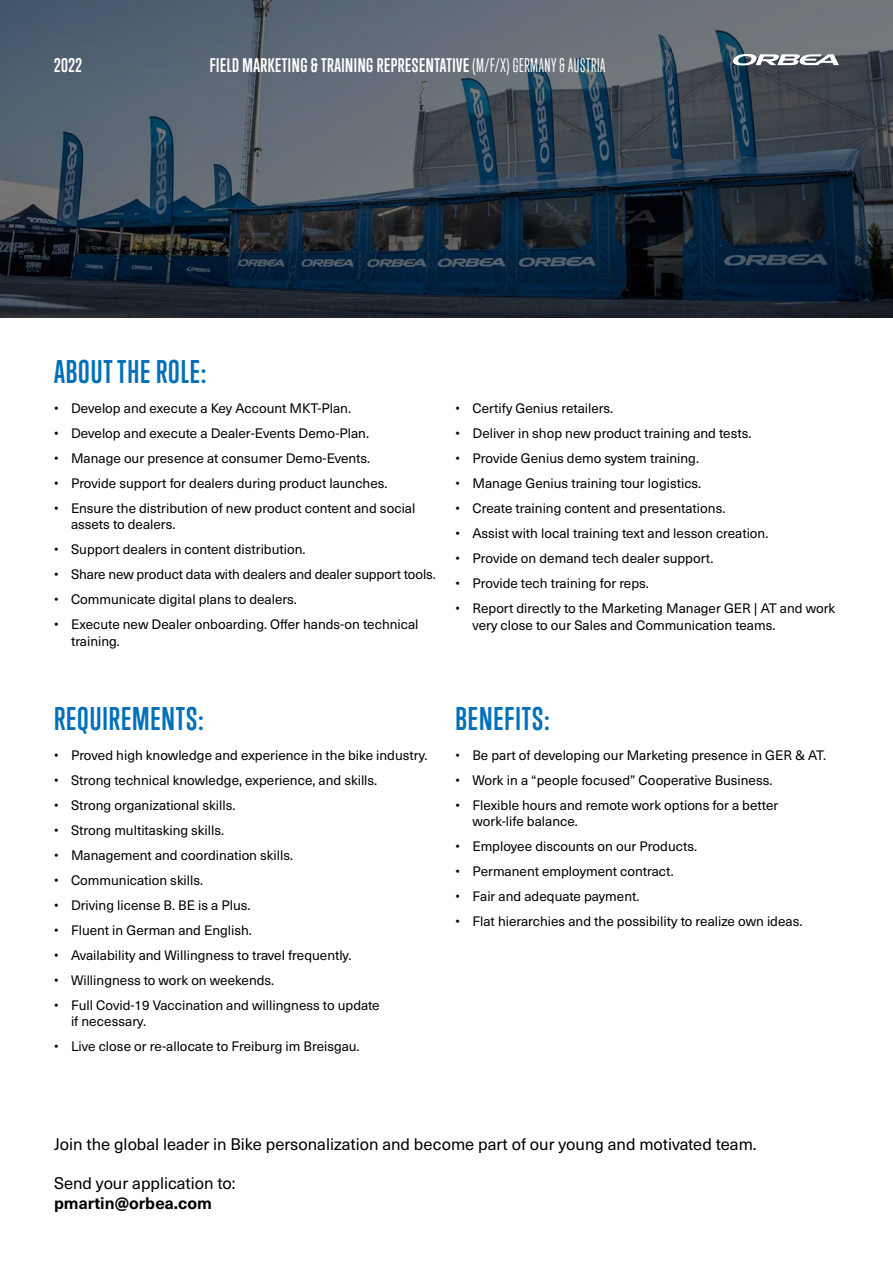
<style>
.page{position:relative;width:893px;height:1263px;background:#fff}
.page>*{position:absolute;margin:0;border:0;box-sizing:border-box;transform-origin:0 0}
.t1{font:700 30px "Trump Soft Pro";letter-spacing:.03em;color:#0070ba}
.t2{font:700 18px "Trump Gothic Pro";letter-spacing:.03em;color:#fff}
.t3{font:16.5px "Neue Haas Unica W1 G";color:#000}
.t4{font:700 16.5px "Neue Haas Unica W1 G";color:#000}
.t5{font:13.5px/16.5px "Neue Haas Unica W1 G";color:#000}
.s1{font-weight:400}
</style>
<div class="page">
<svg style="left:0;top:0;width:893px;height:317px;background:#394653"></svg>
<svg style="left:731px;top:54px;width:108px;height:11px"></svg>
<h2 class="t2" style="left:54px;top:54px;width:29px">2022</h2>
<h2 class="t2" style="left:210px;top:54px;width:397px">FIELD MARKETING &amp; TRAINING REPRESENTATIVE <span class="s1">(M/F/X) GERMANY &amp; AUSTRIA</span></h2>
<h1 class="t1" style="left:54px;top:354px;width:154px">ABOUT THE ROLE:</h1>
<p class="t5" style="left:54px;top:399px;width:299px">• Develop and execute a Key Account MKT-Plan.</p>
<p class="t5" style="left:54px;top:424px;width:317px">• Develop and execute a Dealer-Events Demo-Plan.</p>
<p class="t5" style="left:54px;top:449px;width:318px">• Manage our presence at consumer Demo-Events.</p>
<p class="t5" style="left:54px;top:474px;width:335px">• Provide support for dealers during product launches.</p>
<p class="t5" style="left:71px;top:499px;width:346px;text-indent:-17px">• Ensure the distribution of new product content and social assets to dealers.</p>
<p class="t5" style="left:54px;top:540px;width:253px">• Support dealers in content distribution.</p>
<p class="t5" style="left:54px;top:565px;width:383px">• Share new product data with dealers and dealer support tools.</p>
<p class="t5" style="left:54px;top:590px;width:244px">• Communicate digital plans to dealers.</p>
<p class="t5" style="left:71px;top:615px;width:349px;text-indent:-17px">• Execute new Dealer onboarding. Offer hands-on technical training.</p>
<p class="t5" style="left:455px;top:399px;width:159px">• Certify Genius retailers.</p>
<p class="t5" style="left:455px;top:424px;width:297px">• Deliver in shop new product training and tests.</p>
<p class="t5" style="left:455px;top:449px;width:245px">• Provide Genius demo system training.</p>
<p class="t5" style="left:455px;top:474px;width:247px">• Manage Genius training tour logistics.</p>
<p class="t5" style="left:455px;top:499px;width:271px">• Create training content and presentations.</p>
<p class="t5" style="left:455px;top:524px;width:314px">• Assist with local training text and lesson creation.</p>
<p class="t5" style="left:455px;top:549px;width:259px">• Provide on demand tech dealer support.</p>
<p class="t5" style="left:455px;top:574px;width:195px">• Provide tech training for reps.</p>
<p class="t5" style="left:472px;top:599px;width:364px;text-indent:-17px">• Report directly to the Marketing Manager GER | AT and work very close to our Sales and Communication teams.</p>
<h1 class="t1" style="left:54px;top:701px;width:151px">REQUIREMENTS:</h1>
<p class="t5" style="left:54px;top:746px;width:375px">• Proved high knowledge and experience in the bike industry.</p>
<p class="t5" style="left:54px;top:771px;width:325px">• Strong technical knowledge, experience, and skills.</p>
<p class="t5" style="left:54px;top:796px;width:183px">• Strong organizational skills.</p>
<p class="t5" style="left:54px;top:821px;width:172px">• Strong multitasking skills.</p>
<p class="t5" style="left:54px;top:846px;width:241px">• Management and coordination skills.</p>
<p class="t5" style="left:54px;top:871px;width:151px">• Communication skills.</p>
<p class="t5" style="left:54px;top:896px;width:198px">• Driving license B. BE is a Plus.</p>
<p class="t5" style="left:54px;top:921px;width:199px">• Fluent in German and English.</p>
<p class="t5" style="left:54px;top:946px;width:299px">• Availability and Willingness to travel frequently.</p>
<p class="t5" style="left:54px;top:971px;width:222px">• Willingness to work on weekends.</p>
<p class="t5" style="left:71px;top:996px;width:310px;text-indent:-17px">• Full Covid-19 Vaccination and willingness to update if necessary.</p>
<p class="t5" style="left:54px;top:1037px;width:307px">• Live close or re-allocate to Freiburg im Breisgau.</p>
<h1 class="t1" style="left:455px;top:701px;width:96px">BENEFITS:</h1>
<p class="t5" style="left:455px;top:746px;width:372px">• Be part of developing our Marketing presence in GER &amp; AT.</p>
<p class="t5" style="left:455px;top:771px;width:318px">• Work in a “people focused” Cooperative Business.</p>
<p class="t5" style="left:472px;top:796px;width:307px;text-indent:-17px">• Flexible hours and remote work options for a better work-life balance.</p>
<p class="t5" style="left:455px;top:837px;width:243px">• Employee discounts on our Products.</p>
<p class="t5" style="left:455px;top:862px;width:220px">• Permanent employment contract.</p>
<p class="t5" style="left:455px;top:887px;width:186px">• Fair and adequate payment.</p>
<p class="t5" style="left:455px;top:912px;width:348px">• Flat hierarchies and the possibility to realize own ideas.</p>
<p class="t3" style="left:54px;top:1132px;width:704px">Join the global leader in Bike personalization and become part of our young and motivated team.</p>
<p class="t3" style="left:54px;top:1171px;width:183px">Send your application to:</p>
<p class="t4" style="left:54px;top:1190px;width:159px">pmartin@orbea.com</p>
</div>
